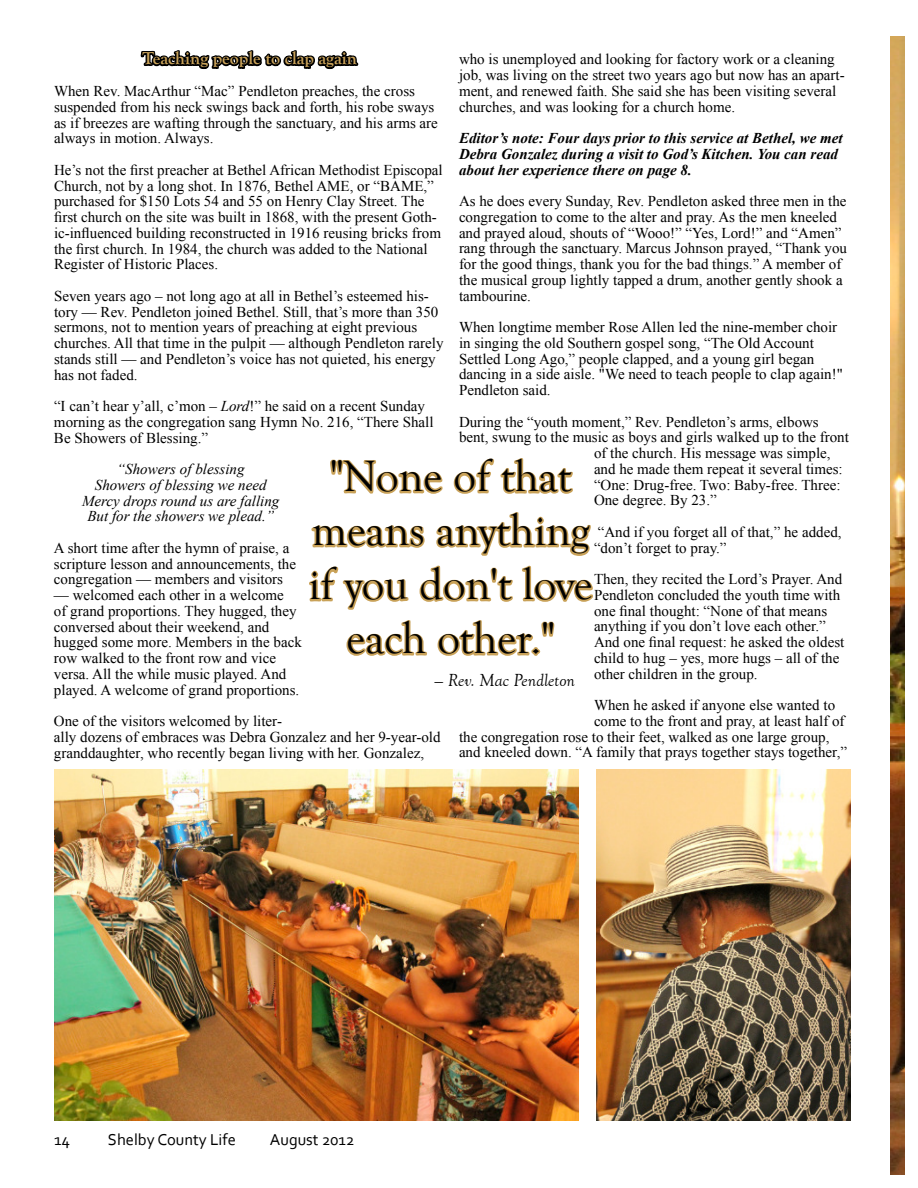
<style>
.page{position:relative;width:918px;height:1188px;background:#fff}
.page>*{position:absolute;margin:0;border:0;box-sizing:border-box;transform-origin:0 0}
.t1{font:45px/54px "Goudy Old Style T";color:#000;text-align:center}
.t2{font:700 18px "Goudy Old Style T";color:#c9a259}
.t3{font:italic 18px "Goudy Old Style T";color:#000}
.t4{font:16.5px "Corbel";color:#000}
.t5{font:15px/15.8px "Times New Roman";color:#000}
.t6{font:italic 700 15px/15.8px "Times New Roman";color:#000}
.t7{font:italic 15px/15.8px "Times New Roman";color:#000;text-align:center}
.s1{font-style:italic}
</style>
<div class="page">
<img style="left:891px;top:36px;width:14px;height:1138px">
<svg style="left:140px;top:50px;width:219px;height:19px"></svg>
<svg style="left:330px;top:458px;width:243px;height:36px"></svg>
<svg style="left:309px;top:512px;width:284px;height:98px"></svg>
<svg style="left:346px;top:620px;width:209px;height:36px"></svg>
<img style="left:54px;top:770px;width:525px;height:350px">
<img style="left:597px;top:770px;width:253px;height:350px">
<p class="t2" style="left:143px;top:51px;width:216px">Teaching people to clap again</p>
<p class="t5" style="left:54px;top:84px;width:385px">When Rev. MacArthur “Mac” Pendleton preaches, the cross suspended from his neck swings back and forth, his robe sways as if breezes are wafting through the sanctuary, and his arms are always in motion. Always.</p>
<p class="t5" style="left:54px;top:163px;width:390px">He’s not the first preacher at Bethel African Methodist Episcopal Church, not by a long shot. In 1876, Bethel AME, or “BAME,” purchased for $150 Lots 54 and 55 on Henry Clay Street. The first church on the site was built in 1868, with the present Goth&shy;ic-influenced building reconstructed in 1916 reusing bricks from the first church. In 1984, the church was added to the National Register of Historic Places.</p>
<p class="t5" style="left:54px;top:289px;width:391px">Seven years ago – not long ago at all in Bethel’s esteemed his&shy;tory — Rev. Pendleton joined Bethel. Still, that’s more than 350 sermons, not to mention years of preaching at eight previous churches. All that time in the pulpit — although Pendleton rarely stands still — and Pendleton’s voice has not quieted, his energy has not faded.</p>
<p class="t5" style="left:54px;top:399px;width:381px">“I can’t hear y’all, c’mon – <span class="s1">Lord</span>!” he said on a recent Sunday morning as the congregation sang Hymn No. 216, “There Shall<br>Be Showers of Blessing.”</p>
<p class="t7" style="left:82px;top:463px;width:199px">“Showers of blessing<br>Showers of blessing we need<br>Mercy drops round us are falling<br>But for the showers we plead.”</p>
<p class="t5" style="left:54px;top:541px;width:244px">A short time after the hymn of praise, a scripture lesson and announcements, the congregation — members and visitors</p>
<p class="t5" style="left:54px;top:588px;width:249px">— welcomed each other in a welcome<br>of grand proportions. They hugged, they conversed about their weekend, and hugged some more. Members in the back row walked to the front row and vice versa. All the while music played. And played. A welcome of grand proportions.</p>
<p class="t5" style="left:54px;top:714px;width:388px">One of the visitors welcomed by liter-<br>ally dozens of embraces was Debra Gonzalez and her 9-year-old granddaughter, who recently began living with her. Gonzalez,</p>
<p class="t5" style="left:459px;top:53px;width:387px">who is unemployed and looking for factory work or a cleaning job, was living on the street two years ago but now has an apart&shy;ment, and renewed faith. She said she has been visiting several churches, and was looking for a church home.</p>
<p class="t6" style="left:459px;top:132px;width:385px">Editor’s note: Four days prior to this service at Bethel, we met<br>Debra Gonzalez during a visit to God’s Kitchen. You can read about her experience there on page 8.</p>
<p class="t5" style="left:459px;top:195px;width:390px">As he does every Sunday, Rev. Pendleton asked three men in the congregation to come to the alter and pray. As the men kneeled and prayed aloud, shouts of “Wooo!” “Yes, Lord!” and “Amen” rang through the sanctuary. Marcus Johnson prayed, “Thank you for the good things, thank you for the bad things.” A member of the musical group lightly tapped a drum, another gently shook a tambourine.</p>
<p class="t5" style="left:459px;top:321px;width:385px">When longtime member Rose Allen led the nine-member choir in singing the old Southern gospel song, “The Old Account Settled Long Ago,” people clapped, and a young girl began dancing in a side aisle. "We need to teach people to clap again!" Pendleton said.</p>
<p class="t5" style="left:459px;top:415px;width:361px">During the “youth moment,” Rev. Pendleton’s arms, elbows</p>
<p class="t5" style="left:459px;top:431px;width:391px">bent, swung to the music as boys and girls walked up to the front</p>
<p class="t5" style="left:594px;top:447px;width:238px">of the church. His message was simple,</p>
<p class="t5" style="left:594px;top:462px;width:250px">and he made them repeat it several times:</p>
<p class="t5" style="left:594px;top:478px;width:248px">“One: Drug-free. Two: Baby-free. Three:</p>
<p class="t5" style="left:594px;top:494px;width:124px">One degree. By 23.”</p>
<p class="t5" style="left:594px;top:525px;width:249px">“And if you forget all of that,” he added, “don’t forget to pray.”</p>
<p class="t5" style="left:594px;top:573px;width:252px">Then, they recited the Lord’s Prayer. And Pendleton concluded the youth time with one final thought: “None of that means anything if you don’t love each other.” And one final request: he asked the oldest child to hug – yes, more hugs – all of the other children in the group.</p>
<p class="t5" style="left:594px;top:699px;width:243px">When he asked if anyone else wanted to</p>
<p class="t5" style="left:594px;top:714px;width:252px">come to the front and pray, at least half of</p>
<p class="t5" style="left:459px;top:730px;width:372px">the congregation rose to their feet, walked as one large group,</p>
<p class="t5" style="left:459px;top:746px;width:390px">and kneeled down. “A family that prays together stays together,”</p>
<h1 class="t1" style="left:309px;top:452px;width:286px">"None of that means anything if you don't love each other."</h1>
<p class="t3" style="left:434px;top:669px;width:142px">— Rev. Mac Pendleton</p>
<p class="t4" style="left:54px;top:1133px;width:17px">14</p>
<p class="t4" style="left:108px;top:1133px;width:129px">Shelby County Life</p>
<p class="t4" style="left:270px;top:1133px;width:86px">August 2012</p>
</div>
